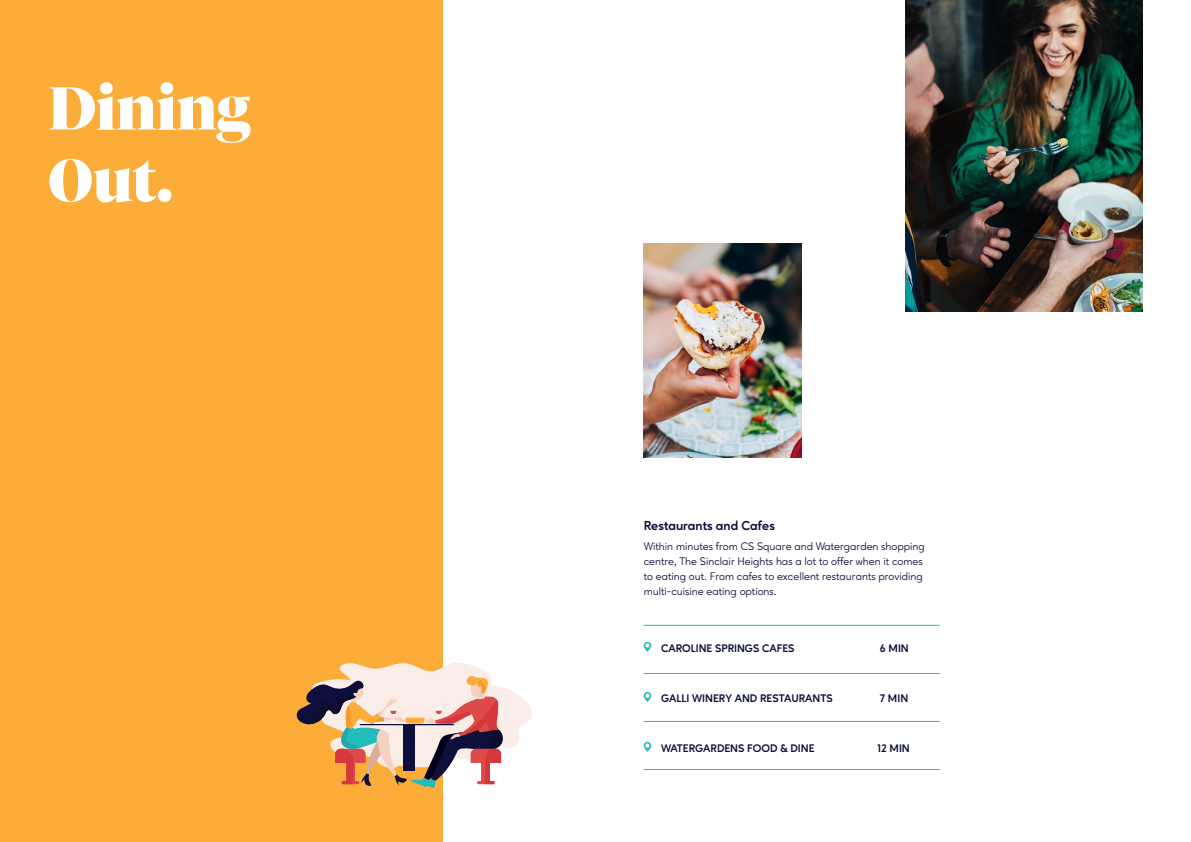
<style>
.page{position:relative;width:1191px;height:842px;background:#fff}
.page>*{position:absolute;margin:0;border:0;box-sizing:border-box;transform-origin:0 0}
.t1{font:900 60px/72px "Tiempos Fine";color:#fff}
.t2{font:700 13px "Ageo";color:#0c0f3a}
.t3{font:11px/15px "Ageo";color:#0c0f3a}
.t4{font:700 11px "Ageo";color:#0c0f3a}
</style>
<div class="page">
<div style="left:0;top:0;width:442px;height:842px;background:#fbac39"></div>
<hr style="left:643px;top:625px;width:296px;height:1px;background:#23bbbb">
<hr style="left:643px;top:769px;width:296px;height:1px;background:#23bbbb">
<hr style="left:643px;top:673px;width:296px;height:1px;background:#23bbbb">
<hr style="left:643px;top:721px;width:296px;height:1px;background:#23bbbb">
<img style="left:643px;top:244px;width:158px;height:214px">
<img style="left:905px;top:0;width:237px;height:311px">
<svg style="left:643px;top:642px;width:8px;height:10px"></svg>
<svg style="left:643px;top:692px;width:8px;height:10px"></svg>
<svg style="left:643px;top:742px;width:8px;height:10px"></svg>
<svg style="left:296px;top:659px;width:236px;height:129px"></svg>
<p class="t1" style="left:48px;top:72px;width:203px">Dining<br>Out.</p>
<p class="t2" style="left:643px;top:518px;width:133px">Restaurants and Cafes</p>
<p class="t3" style="left:643px;top:539px;width:283px">Within minutes from CS Square and Watergarden shopping centre, The Sinclair Heights has a lot to offer when it comes to eating out. From cafes to excellent restaurants providing multi-cuisine eating options.</p>
<p class="t4" style="left:661px;top:642px;width:135px">CAROLINE SPRINGS CAFES</p>
<p class="t4" style="left:880px;top:642px;width:30px">6 MIN</p>
<p class="t4" style="left:661px;top:692px;width:173px">GALLI WINERY AND RESTAURANTS</p>
<p class="t4" style="left:880px;top:692px;width:30px">7 MIN</p>
<p class="t4" style="left:661px;top:742px;width:155px">WATERGARDENS FOOD &amp; DINE</p>
<p class="t4" style="left:877px;top:742px;width:34px">12 MIN</p>
</div>
